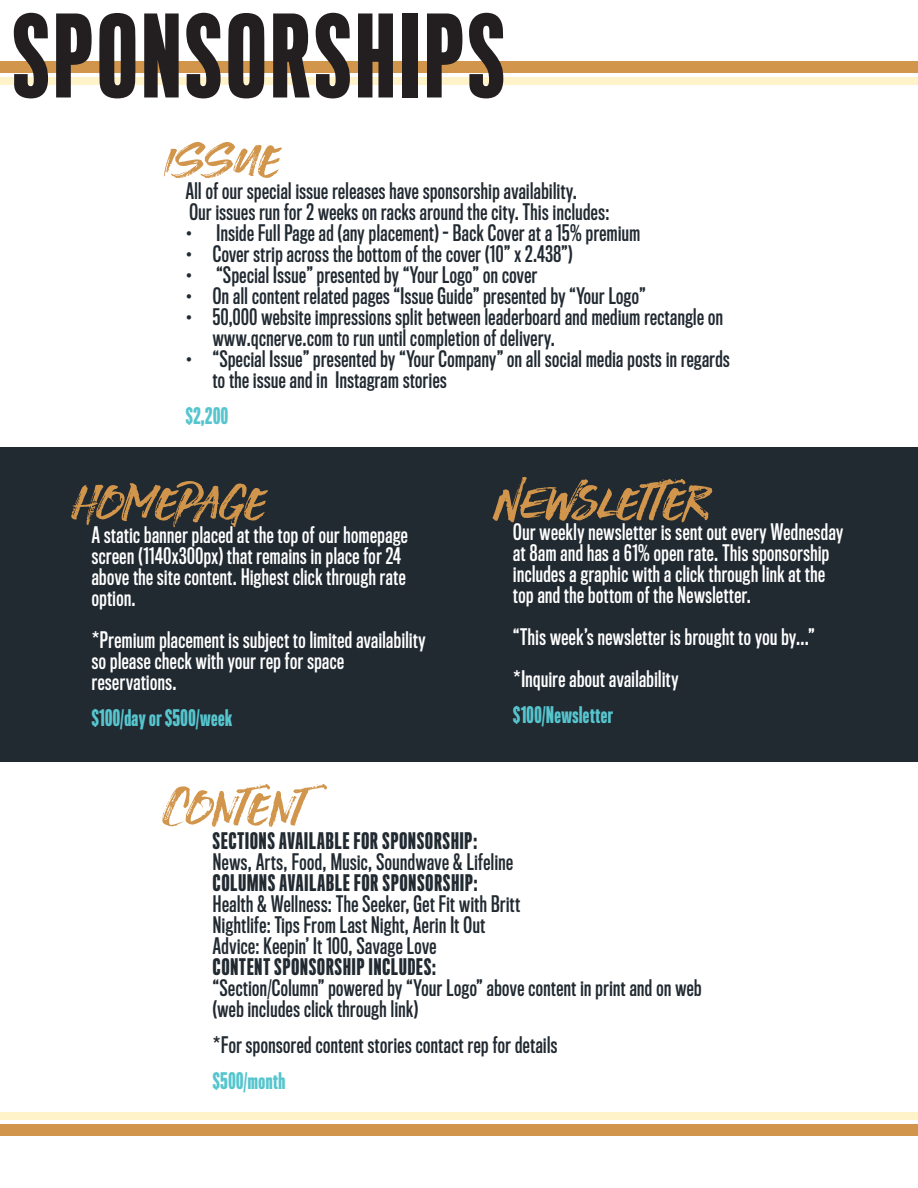
<style>
.page{position:relative;width:918px;height:1188px;background:#fff}
.page>*{position:absolute;margin:0;border:0;box-sizing:border-box;transform-origin:0 0}
.t1{font:500 105px "Titling Gothic FB Skyline";letter-spacing:.05em;color:#231f20}
.t2{font:italic 54px "STONEHARBOUR";color:#d1964c}
.t3{font:21px/21px "Titling Gothic FB Comp Standard";letter-spacing:.025em;color:#212931}
.t4{font:21px/21px "Titling Gothic FB Comp Standard";letter-spacing:.025em;color:#fff}
.t5{font:500 21px "Titling Gothic FB Skyline";letter-spacing:.05em;color:#212931}
.t6{font:500 21px "Titling Gothic FB Skyline";letter-spacing:.025em;color:#56c5ce}
</style>
<div class="page">
<div style="left:0;top:1124px;width:918px;height:12px;background:#d1964c"></div>
<div style="left:0;top:1112px;width:918px;height:8px;background:#fff3ca"></div>
<div style="left:0;top:61px;width:918px;height:11px;background:#d1964c"></div>
<div style="left:0;top:77px;width:918px;height:8px;background:#fff3ca"></div>
<div style="left:0;top:447px;width:918px;height:315px;background:#212931"></div>
<h1 class="t1" style="left:14px;top:-3px;width:492px">SPONSORSHIPS</h1>
<h2 class="t2" style="left:162px;top:119px;width:117px">iSSUe</h2>
<p class="t3" style="left:186px;top:181px;width:425px">All of our special issue releases have sponsorship availability.<br>Our issues run for 2 weeks on racks around the city. This includes:</p>
<p class="t3" style="left:186px;top:223px;width:456px">• Inside Full Page ad (any placement) - Back Cover at a 15% premium</p>
<p class="t3" style="left:186px;top:244px;width:388px">• Cover strip across the bottom of the cover (10” x 2.438”)</p>
<p class="t3" style="left:186px;top:265px;width:353px">• “Special Issue” presented by “Your Logo” on cover</p>
<p class="t3" style="left:186px;top:286px;width:461px">• On all content related pages “Issue Guide” presented by “Your Logo”</p>
<p class="t3" style="left:213px;top:307px;width:512px;text-indent:-27px">• 50,000 website impressions split between leaderboard and medium rectangle on www.qcnerve.com to run until completion of delivery.</p>
<p class="t3" style="left:213px;top:349px;width:518px;text-indent:-27px">• “Special Issue” presented by “Your Company” on all social media posts in regards to the issue and in Instagram stories</p>
<p class="t6" style="left:186px;top:404px;width:44px">$2,200</p>
<h2 class="t2" style="left:71px;top:461px;width:195px">homePage</h2>
<p class="t4" style="left:92px;top:525px;width:318px">A static banner placed at the top of our homepage screen (1140x300px) that remains in place for 24 above the site content. Highest click through rate option.</p>
<p class="t4" style="left:92px;top:630px;width:335px">*Premium placement is subject to limited availability so please check with your rep for space reservations.</p>
<p class="t6" style="left:92px;top:706px;width:142px">$100/day or $500/week</p>
<h2 class="t2" style="left:492px;top:461px;width:217px">NEwsletter</h2>
<p class="t4" style="left:513px;top:522px;width:331px">Our weekly newsletter is sent out every Wednesday at 8am and has a 61% open rate. This sponsorship includes a graphic with a click through link at the top and the bottom of the Newsletter.</p>
<p class="t4" style="left:513px;top:617px;width:303px;line-height:42px">“This week’s newsletter is brought to you by...” *Inquire about availability</p>
<p class="t6" style="left:513px;top:703px;width:101px">$100/Newsletter</p>
<h2 class="t2" style="left:162px;top:767px;width:170px">Content</h2>
<p class="t5" style="left:213px;top:829px;width:266px">SECTIONS AVAILABLE FOR SPONSORSHIP:</p>
<p class="t3" style="left:213px;top:852px;width:302px">News, Arts, Food, Music, Soundwave &amp; Lifeline</p>
<p class="t5" style="left:213px;top:871px;width:266px">COLUMNS AVAILABLE FOR SPONSORSHIP:</p>
<p class="t3" style="left:213px;top:894px;width:309px">Health &amp; Wellness: The Seeker, Get Fit with Britt<br>Nightlife: Tips From Last Night, Aerin It Out<br>Advice: Keepin’ It 100, Savage Love</p>
<p class="t5" style="left:213px;top:955px;width:224px">CONTENT SPONSORSHIP INCLUDES:</p>
<p class="t3" style="left:213px;top:978px;width:490px">“Section/Column” powered by “Your Logo” above content in print and on web (web includes click through link)</p>
<p class="t3" style="left:213px;top:1035px;width:346px">*For sponsored content stories contact rep for details</p>
<p class="t6" style="left:213px;top:1069px;width:74px">$500/month</p>
</div>
